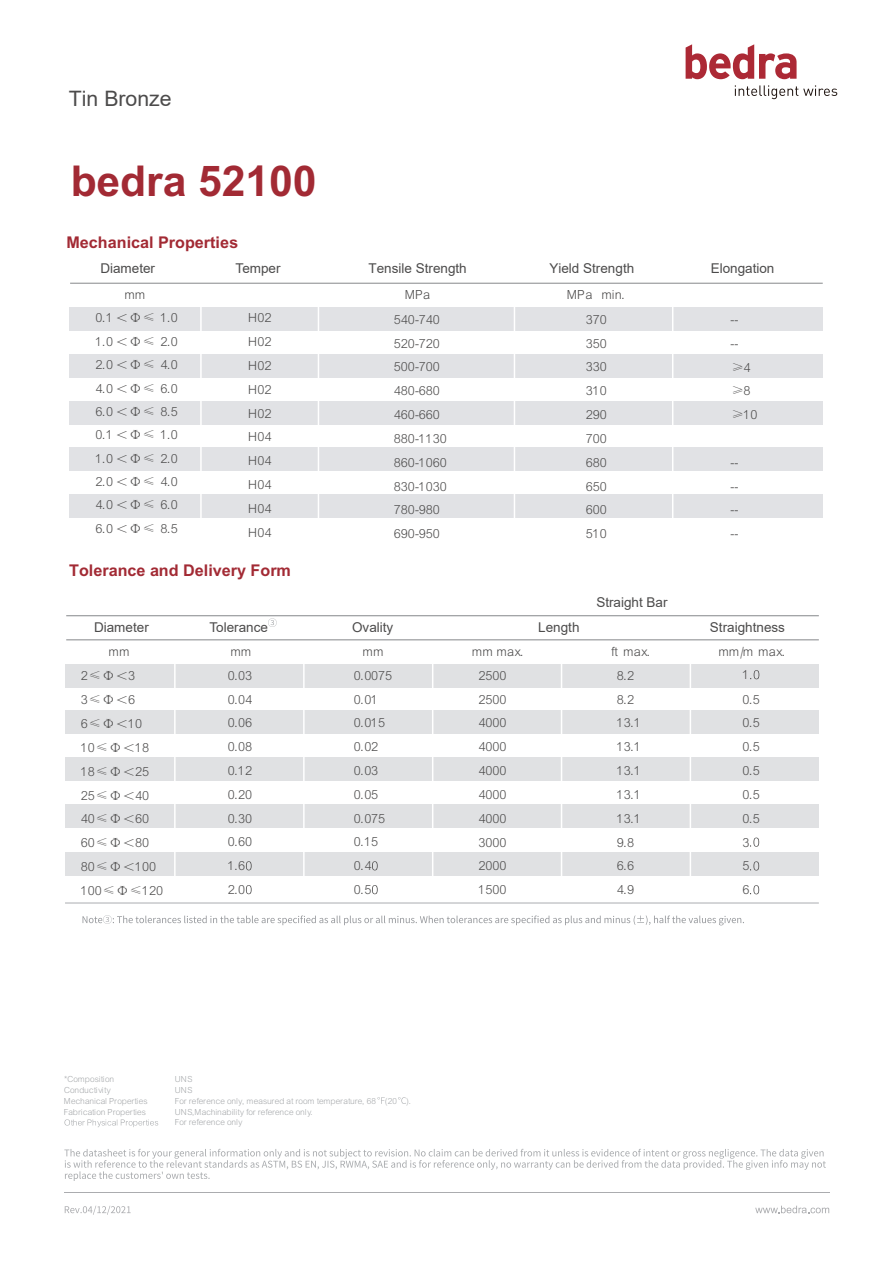
<style>
.page{position:relative;width:893px;height:1263px;background:#fff}
.page>*{position:absolute;margin:0;border:0;box-sizing:border-box;transform-origin:0 0}
.t1{font:700 42.45px "Arial";color:#a22a34}
.t2{font:21.3px "Arial";color:#4c4b4b}
.t3{font:700 16.2px "Arial";color:#a22a34}
.t4{font:13.5px/23.9px "Arial Lgt";color:#4c4b4b}
.t5{font:13.5px "Arial";color:#4c4b4b}
.t6{font:300 13.5px/23.9px "Adobe Song Std";color:#4c4b4b}
.t7{font:9px/10.8px "Arial Lgt";color:#a8aaad}
.s1{font-family:"Adobe Song Std";font-weight:300}
.s2{font-family:"Arial Lgt";font-weight:400}
</style>
<div class="page">
<div style="left:69px;top:307px;width:754px;height:24px;background:#e1e2e5"></div>
<div style="left:69px;top:354px;width:754px;height:23px;background:#e1e2e5"></div>
<div style="left:69px;top:401px;width:754px;height:23px;background:#e1e2e5"></div>
<div style="left:69px;top:448px;width:754px;height:23px;background:#e1e2e5"></div>
<div style="left:69px;top:494px;width:754px;height:24px;background:#e1e2e5"></div>
<hr style="left:200px;top:300px;width:2px;height:238px;background:#fff">
<hr style="left:318px;top:300px;width:1px;height:238px;background:#fff">
<hr style="left:514px;top:300px;width:1px;height:238px;background:#fff">
<hr style="left:672px;top:300px;width:1px;height:238px;background:#fff">
<hr style="left:70px;top:283px;width:753px;height:1px;background:#86888b">
<svg style="left:686px;top:44px;width:111px;height:35px"></svg>
<svg style="left:735px;top:85px;width:102px;height:14px"></svg>
<hr style="left:64px;top:1192px;width:765px;height:1px;background:#abacaf">
<svg style="left:65px;top:1206px;width:66px;height:9px"></svg>
<svg style="left:64px;top:1119px;width:94px;height:8px"></svg>
<svg style="left:377px;top:1097px;width:8px;height:7px"></svg>
<svg style="left:398px;top:1097px;width:8px;height:7px"></svg>
<svg style="left:64px;top:1149px;width:762px;height:32px"></svg>
<div style="left:65px;top:664px;width:754px;height:23px;background:#e0e1e3"></div>
<div style="left:65px;top:711px;width:754px;height:23px;background:#e0e1e3"></div>
<div style="left:65px;top:758px;width:754px;height:23px;background:#e0e1e3"></div>
<div style="left:65px;top:804px;width:754px;height:24px;background:#e0e1e3"></div>
<div style="left:65px;top:852px;width:754px;height:23px;background:#e0e1e3"></div>
<hr style="left:66px;top:615px;width:753px;height:1px;background:#85878a">
<hr style="left:690px;top:625px;width:1px;height:306px;background:#fff">
<hr style="left:561px;top:629px;width:1px;height:302px;background:#fff">
<hr style="left:432px;top:632px;width:1px;height:299px;background:#fff">
<hr style="left:174px;top:629px;width:2px;height:302px;background:#fff">
<hr style="left:303px;top:629px;width:2px;height:302px;background:#fff">
<svg style="left:246px;top:861px;width:6px;height:9px"></svg>
<svg style="left:246px;top:885px;width:6px;height:9px"></svg>
<svg style="left:372px;top:861px;width:6px;height:9px"></svg>
<svg style="left:372px;top:885px;width:6px;height:9px"></svg>
<svg style="left:750px;top:670px;width:9px;height:9px"></svg>
<svg style="left:750px;top:837px;width:9px;height:10px"></svg>
<svg style="left:750px;top:861px;width:9px;height:9px"></svg>
<svg style="left:750px;top:885px;width:9px;height:9px"></svg>
<hr style="left:65px;top:903px;width:754px;height:1px;background:#abadb0">
<svg style="left:83px;top:915px;width:661px;height:10px"></svg>
<hr style="left:66px;top:639px;width:753px;height:1px;background:#85878a">
<svg style="left:268px;top:618px;width:9px;height:9px"></svg>
<svg style="left:755px;top:1206px;width:74px;height:7px"></svg>
<h2 class="t2" style="left:69px;top:84px;width:104px">Tin Bronze</h2>
<h1 class="t1" style="left:71px;top:156px;width:247px">bedra 52100</h1>
<p class="t3" style="left:67px;top:233px;width:173px">Mechanical Properties</p>
<p class="t5" style="left:101px;top:259px;width:78px">Specification</p>
<p class="t5" style="left:235px;top:259px;width:47px">Temper</p>
<p class="t5" style="left:368px;top:259px;width:100px">Tensile Strength</p>
<p class="t5" style="left:549px;top:259px;width:86px">Yield Strength</p>
<p class="t5" style="left:711px;top:259px;width:65px">Elongation</p>
<p class="t5" style="left:100px;top:259px;width:56px">Diameter</p>
<p class="t4" style="left:125px;top:283px;width:22px">mm</p>
<p class="t4" style="left:406px;top:283px;width:27px">MPa</p>
<p class="t4" style="left:568px;top:283px;width:60px">MPa min.</p>
<p class="t4" style="left:249px;top:306px;width:25px;text-align:justify">H02<br>H02<br>H02<br>H02<br>H02<br>H04<br>H04<br>H04<br>H04<br>H04</p>
<p class="t4" style="left:394px;top:308px;width:55px">540-740<br>520-720<br>500-700<br>480-680<br>460-660<br>880-1130<br>860-1060<br>830-1030<br>780-980<br>690-950</p>
<p class="t4" style="left:586px;top:308px;width:22px;text-align:justify">370<br>350<br>330<br>310<br>290<br>700<br>680<br>650<br>600<br>510</p>
<p class="t4" style="left:731px;top:308px;width:10px">-- --</p>
<p class="t4" style="left:96px;top:306px;width:84px;line-height:23.4px;text-align:justify">0.1<span class="s1">＜Φ≤</span> 1.0<br>1.0<span class="s1">＜Φ≤</span> 2.0<br>2.0<span class="s1">＜Φ≤</span> 4.0<br>4.0<span class="s1">＜Φ≤</span> 6.0<br>6.0<span class="s1">＜Φ≤</span> 8.5<br>0.1<span class="s1">＜Φ≤</span> 1.0<br>1.0<span class="s1">＜Φ≤</span> 2.0<br>2.0<span class="s1">＜Φ≤</span> 4.0<br>4.0<span class="s1">＜Φ≤</span> 6.0<br>6.0<span class="s1">＜Φ≤</span> 8.5</p>
<p class="t3" style="left:69px;top:561px;width:223px">Tolerance and Delivery Form</p>
<p class="t6" style="left:731px;top:355px;width:22px">≥<span class="s2">4 </span>≥<span class="s2">8</span></p>
<p class="t4" style="left:731px;top:403px;width:29px"><span class="s1">≥</span>10</p>
<p class="t4" style="left:731px;top:451px;width:10px;text-align:justify">-- -- -- --</p>
<p class="t5" style="left:596px;top:593px;width:73px">Straight Bar</p>
<p class="t5" style="left:94px;top:617px;width:56px">Diameter</p>
<p class="t5" style="left:209px;top:617px;width:60px">Tolerance</p>
<p class="t5" style="left:352px;top:617px;width:43px">Ovality</p>
<p class="t5" style="left:538px;top:617px;width:43px">Length</p>
<p class="t5" style="left:710px;top:617px;width:77px">Straightness</p>
<p class="t4" style="left:110px;top:640px;width:22px">mm</p>
<p class="t4" style="left:231px;top:640px;width:22px">mm</p>
<p class="t4" style="left:364px;top:640px;width:22px">mm</p>
<p class="t4" style="left:473px;top:640px;width:53px">mm max.</p>
<p class="t4" style="left:611px;top:640px;width:41px">ft max.</p>
<p class="t4" style="left:719px;top:640px;width:68px">mm/m max.</p>
<p class="t4" style="left:228px;top:663px;width:26px">0.03<br>0.04<br>0.06<br>0.08<br>0.12<br>0.20<br>0.30<br>0.60<br>1.6<br>2.0</p>
<p class="t4" style="left:355px;top:663px;width:40px">0.0075<br>0.01<br>0.015<br>0.02<br>0.03<br>0.05<br>0.075<br>0.15<br>0.4<br>0.5</p>
<p class="t4" style="left:479px;top:664px;width:29px;text-align:justify">2500<br>2500<br>4000<br>4000<br>4000<br>4000<br>4000<br>3000<br>2000<br>1500</p>
<p class="t4" style="left:617px;top:664px;width:26px">8.2<br>8.2<br>13.1<br>13.1<br>13.1<br>13.1<br>13.1<br>9.8<br>6.6<br>4.9</p>
<p class="t4" style="left:743px;top:663px;width:19px">1<br>0.5<br>0.5<br>0.5<br>0.5<br>0.5<br>0.5<br>3<br>5<br>6</p>
<p class="t6" style="left:81px;top:664px;width:56px"><span class="s2">2</span>≤Φ＜<span class="s2">3<br>3</span>≤Φ＜<span class="s2">6</span></p>
<p class="t4" style="left:81px;top:712px;width:84px">6<span class="s1">≤Φ＜</span>10<br>10<span class="s1">≤Φ＜</span>18<br>18<span class="s1">≤Φ＜</span>25<br>25<span class="s1">≤Φ＜</span>40<br>40<span class="s1">≤Φ＜</span>60<br>60<span class="s1">≤Φ＜</span>80<br>80<span class="s1">≤Φ＜</span>100<br>100<span class="s1">≤Φ≤</span>120</p>
<p class="t7" style="left:64px;top:1074px;width:85px">*Composition<br>Conductivity<br>Mechanical Properties<br>Fabrication Properties</p>
<p class="t7" style="left:176px;top:1074px;width:238px">UNS<br>UNS<br>For reference only, measured at room temperature, 68 (20 ).<br>UNS,Machinability for reference only.<br>For reference only</p>
</div>
